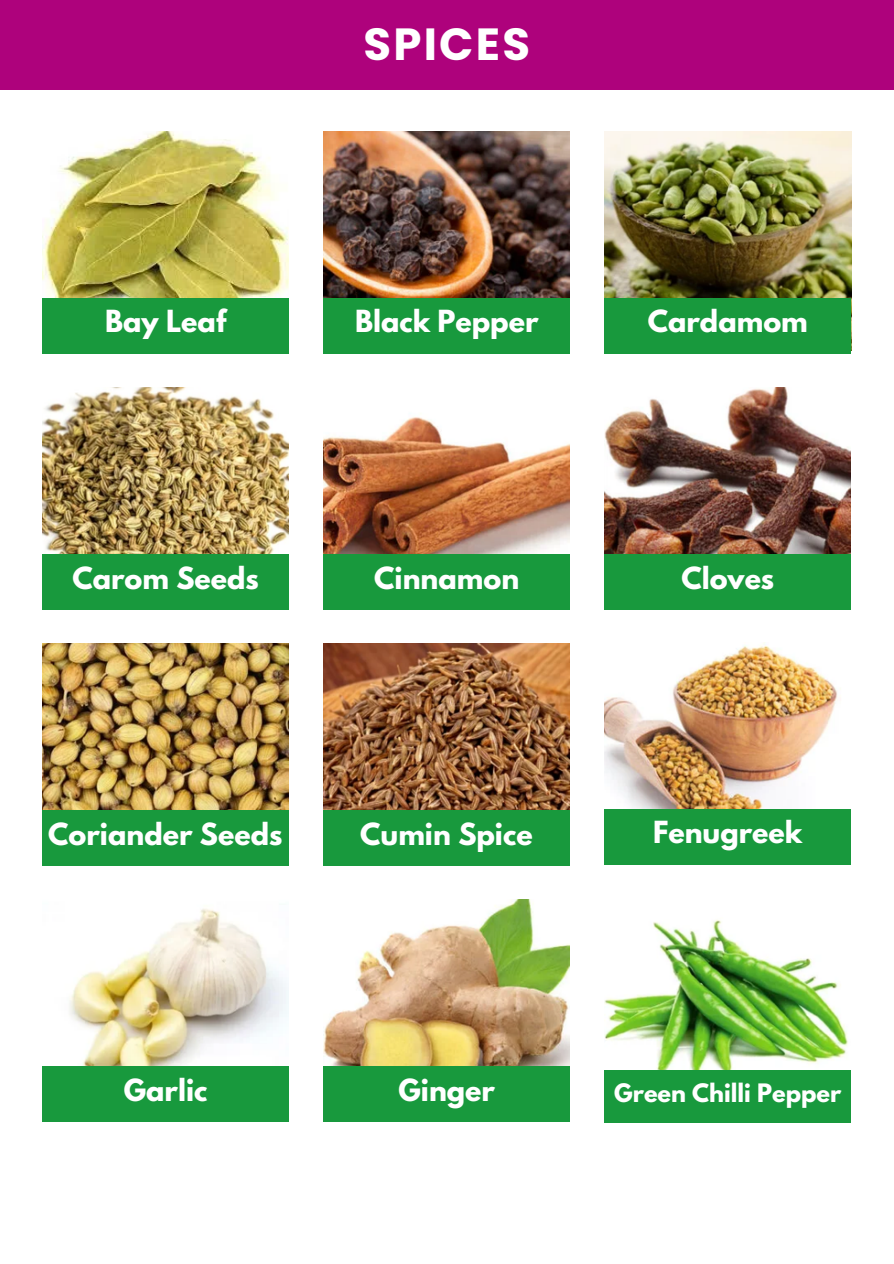
<style>
.page{position:relative;width:894px;height:1264px;background:#fff}
.page>*{position:absolute;margin:0;border:0;box-sizing:border-box;transform-origin:0 0}
.t1{font:700 45px "Poppins";letter-spacing:.05em;color:#fff}
.t2{font:700 27px "League Spartan";color:#fff}
.t3{font:700 22.5px "League Spartan";color:#fff}
</style>
<div class="page">
<div style="left:0;top:0;width:893px;height:89px;background:#ae027c"></div>
<img style="left:43px;top:131px;width:245px;height:167px">
<img style="left:43px;top:388px;width:245px;height:167px">
<img style="left:604px;top:642px;width:234px;height:167px">
<img style="left:323px;top:131px;width:246px;height:167px">
<img style="left:323px;top:417px;width:246px;height:138px">
<img style="left:42px;top:644px;width:246px;height:166px">
<img style="left:69px;top:908px;width:219px;height:158px">
<img style="left:604px;top:131px;width:247px;height:220px">
<img style="left:604px;top:388px;width:246px;height:167px">
<img style="left:323px;top:644px;width:246px;height:166px">
<img style="left:324px;top:899px;width:245px;height:167px">
<div style="left:43px;top:298px;width:246px;height:56px;background:#18993d"></div>
<div style="left:43px;top:555px;width:246px;height:55px;background:#18993d"></div>
<div style="left:323px;top:298px;width:246px;height:56px;background:#18993d"></div>
<div style="left:323px;top:555px;width:246px;height:55px;background:#18993d"></div>
<div style="left:604px;top:298px;width:246px;height:56px;background:#18993d"></div>
<div style="left:604px;top:555px;width:246px;height:55px;background:#18993d"></div>
<div style="left:604px;top:809px;width:246px;height:55px;background:#18993d"></div>
<div style="left:42px;top:810px;width:246px;height:56px;background:#18993d"></div>
<div style="left:43px;top:1066px;width:246px;height:55px;background:#18993d"></div>
<div style="left:323px;top:810px;width:246px;height:56px;background:#18993d"></div>
<div style="left:323px;top:1066px;width:246px;height:55px;background:#18993d"></div>
<img style="left:604px;top:920px;width:244px;height:150px">
<div style="left:604px;top:1070px;width:246px;height:52px;background:#18993d"></div>
<h2 class="t1" style="left:363px;top:13px;width:168px">SPICES</h2>
<p class="t2" style="left:105px;top:308px;width:122px">Bay Leaf</p>
<h2 class="t2" style="left:72px;top:564px;width:188px">Carom Seeds</h2>
<p class="t2" style="left:355px;top:308px;width:185px">Black Pepper</p>
<h2 class="t2" style="left:374px;top:564px;width:146px">Cinnamon</h2>
<p class="t2" style="left:647px;top:308px;width:162px">Cardamom</p>
<h2 class="t2" style="left:681px;top:564px;width:94px">Cloves</h2>
<h2 class="t2" style="left:48px;top:820px;width:235px">Coriander Seeds</h2>
<p class="t2" style="left:653px;top:818px;width:150px">Fenugreek</p>
<h2 class="t2" style="left:360px;top:820px;width:174px">Cumin Spice</h2>
<p class="t2" style="left:124px;top:1076px;width:85px">Garlic</p>
<p class="t2" style="left:398px;top:1076px;width:98px">Ginger</p>
<p class="t3" style="left:614px;top:1081px;width:228px">Green Chilli Pepper</p>
</div>
